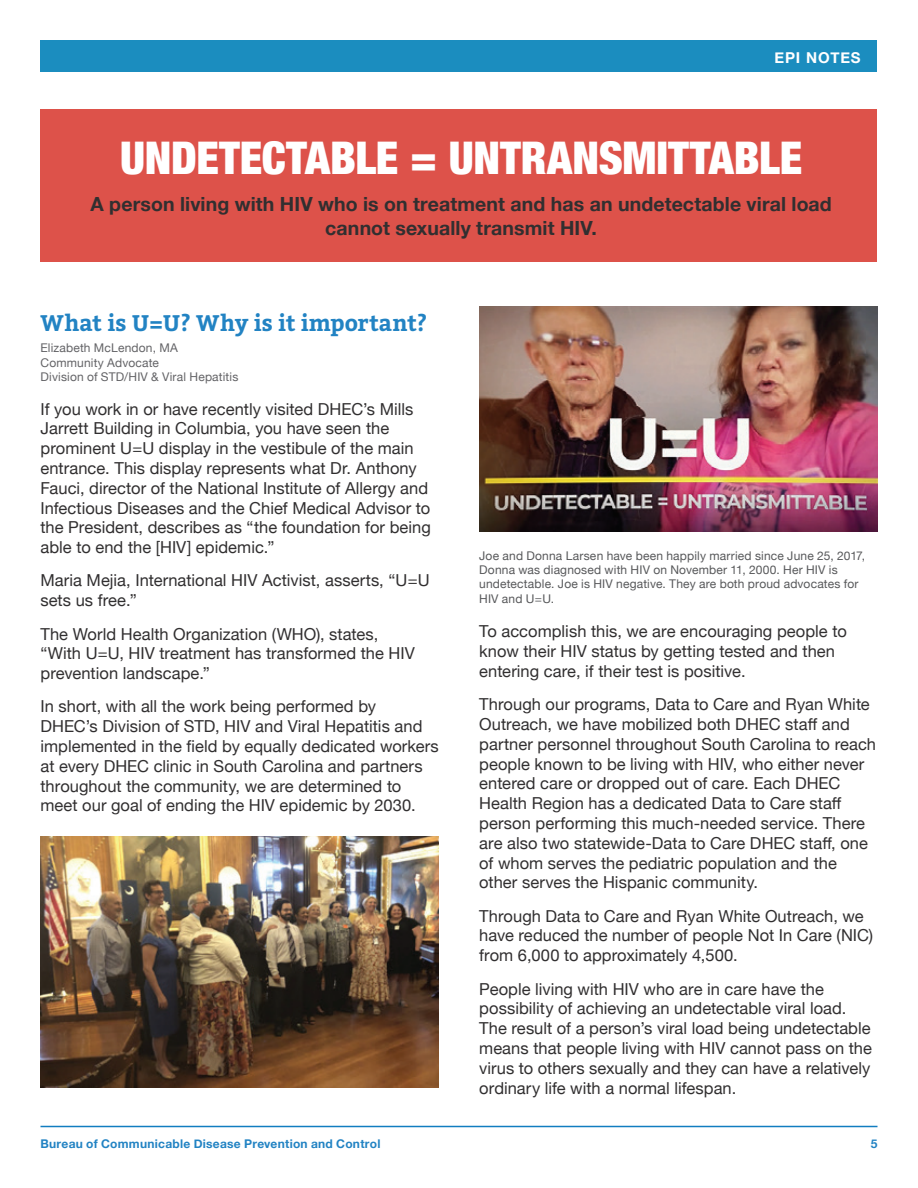
<style>
.page{position:relative;width:918px;height:1188px;background:#fff}
.page>*{position:absolute;margin:0;border:0;box-sizing:border-box;transform-origin:0 0}
.t1{font:900 condensed 45px "Helvetica Neue";letter-spacing:-.005em;color:#fff}
.t2{font:700 22.5px "Bitter";color:#2283c3}
.t3{font:700 19.5px/23.4px "Helvetica Neue";letter-spacing:.005em;color:#312f30;text-align:center}
.t4{font:16.5px/19.8px "Helvetica Neue";color:#312f30}
.t5{font:700 15px "Helvetica Neue";letter-spacing:.055em;color:#fff}
.t6{font:12px/14.4px "Helvetica Neue";letter-spacing:.015em;color:#57585a}
.t7{font:12px/14.4px "Helvetica Neue";letter-spacing:.015em;color:#636366}
.t8{font:700 12px "Helvetica Neue";letter-spacing:.02em;color:#2283c3}
</style>
<div class="page">
<hr style="left:40px;top:1126px;width:838px;height:1px;background:#127dc0">
<div style="left:40px;top:40px;width:838px;height:32px;background:#1b8dbf"></div>
<img style="left:479px;top:307px;width:399px;height:224px">
<div style="left:40px;top:109px;width:838px;height:152px;background:#dd524a"></div>
<img style="left:40px;top:837px;width:399px;height:250px">
<p class="t5" style="left:775px;top:46px;width:88px">EPI NOTES</p>
<h1 class="t1" style="left:120px;top:121px;width:684px">UNDETECTABLE = UNTRANSMITTABLE</h1>
<p class="t3" style="left:91px;top:193px;width:743px">A person living with HIV who is on treatment and has an undetectable viral load cannot sexually transmit HIV.</p>
<h2 class="t2" style="left:40px;top:310px;width:388px">What is U=U? Why is it important?</h2>
<p class="t7" style="left:40px;top:342px;width:199px">Elizabeth McLendon, MA<br>Community Advocate<br>Division of STD/HIV &amp; Viral Hepatitis</p>
<p class="t4" style="left:40px;top:400px;width:392px">If you work in or have recently visited DHEC’s Mills Jarrett Building in Columbia, you have seen the prominent U=U display in the vestibule of the main entrance. This display represents what Dr. Anthony Fauci, director of the National Institute of Allergy and Infectious Diseases and the Chief Medical Advisor to the President, describes as “the foundation for being able to end the [HIV] epidemic.”</p>
<p class="t4" style="left:40px;top:572px;width:391px">Maria Mejia, International HIV Activist, asserts, “U=U sets us free.”</p>
<p class="t4" style="left:40px;top:625px;width:376px">The World Health Organization (WHO), states, “With U=U, HIV treatment has transformed the HIV prevention landscape.”</p>
<p class="t4" style="left:40px;top:698px;width:400px">In short, with all the work being performed by<br>DHEC’s Division of STD, HIV and Viral Hepatitis and implemented in the field by equally dedicated workers at every DHEC clinic in South Carolina and partners throughout the community, we are determined to meet our goal of ending the HIV epidemic by 2030.</p>
<p class="t6" style="left:479px;top:549px;width:387px">Joe and Donna Larsen have been happily married since June 25, 2017, Donna was diagnosed with HIV on November 11, 2000. Her HIV is undetectable. Joe is HIV negative. They are both proud advocates for HIV and U=U.</p>
<p class="t4" style="left:479px;top:622px;width:369px">To accomplish this, we are encouraging people to know their HIV status by getting tested and then entering care, if their test is positive.</p>
<p class="t4" style="left:479px;top:695px;width:398px">Through our programs, Data to Care and Ryan White Outreach, we have mobilized both DHEC staff and partner personnel throughout South Carolina to reach people known to be living with HIV, who either never entered care or dropped out of care. Each DHEC Health Region has a dedicated Data to Care staff person performing this much-needed service. There are also two statewide-Data to Care DHEC staff, one of whom serves the pediatric population and the other serves the Hispanic community.</p>
<p class="t4" style="left:479px;top:907px;width:395px">Through Data to Care and Ryan White Outreach, we have reduced the number of people Not In Care (NIC) from 6,000 to approximately 4,500.</p>
<p class="t4" style="left:479px;top:980px;width:394px">People living with HIV who are in care have the possibility of achieving an undetectable viral load.<br>The result of a person’s viral load being undetectable means that people living with HIV cannot pass on the virus to others sexually and they can have a relatively ordinary life with a normal lifespan.</p>
<p class="t8" style="left:40px;top:1134px;width:342px">Bureau of Communicable Disease Prevention and Control</p>
<p class="t8" style="left:871px;top:1134px;width:8px">5</p>
</div>
